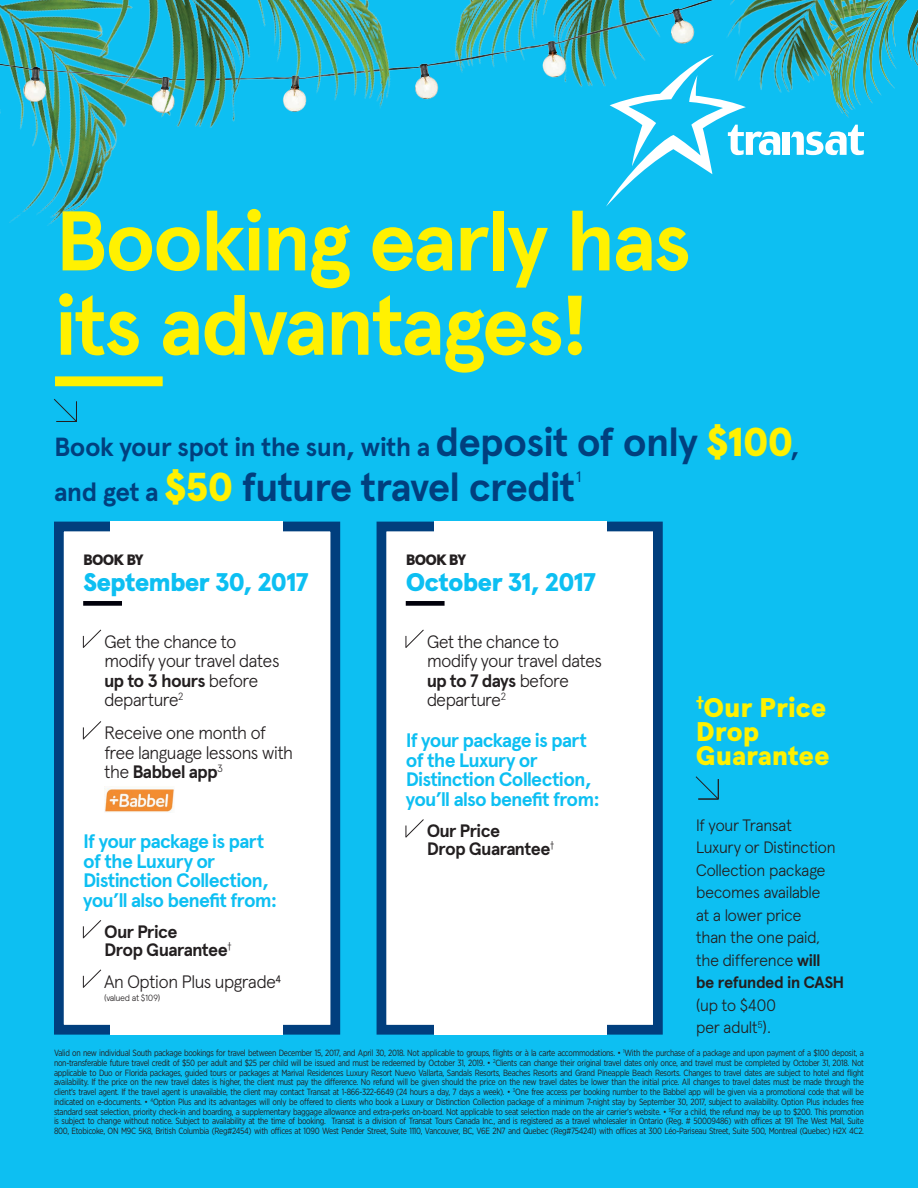
<style>
.page{position:relative;width:918px;height:1188px;background:#0dbff2}
.page>*{position:absolute;margin:0;border:0;box-sizing:border-box;transform-origin:0 0}
.t1{font:700 84.3px/84.3px "Apercu";letter-spacing:-.035em;color:#fff101}
.t2{font:700 40.35px "Apercu";letter-spacing:-.03em;color:#013f7e}
.t3{font:900 27px/24px "Apercu";letter-spacing:-.005em;color:#fff101}
.t4{font:700 26.25px "Apercu";letter-spacing:-.025em;color:#013f7e}
.t5{font:900 25.5px "Apercu";letter-spacing:-.04em;color:#0dbff2}
.t6{font:700 19.5px/19.5px "Apercu";letter-spacing:-.04em;color:#0dbff2}
.t7{font:300 18px/19.5px "Apercu Pro";letter-spacing:-.05em;color:#231f20}
.t8{font:700 18px/18px "Apercu Pro";letter-spacing:-.04em;color:#231f20}
._2016_Texte_courant{font:300 16.5px/22.5px "Apercu Pro";letter-spacing:-.045em;color:#231f20}
.t9{font:15.3px "Apercu";color:#013f7e}
._2016_Texte_tout_inc{font:900 15px "Apercu";letter-spacing:-.055em;color:#231f20}
.t10{font:9px/9.8px "Gotham Narrow";letter-spacing:-.035em;color:#231f20;text-align:justify;scale:.9 1}
.t11{font:300 9px "Apercu Pro";letter-spacing:-.05em;color:#231f20}
.s1{font-size:40.35px}
.s2{font-weight:900;font-size:40.35px;color:#fff101}
.s3{font-size:26.25px}
.s4{font-weight:900;color:#fff101}
.s5{font-weight:700}
</style>
<div class="page">
<svg style="left:695px;top:776px;width:24px;height:24px"></svg>
<div style="left:59px;top:526px;width:276px;height:504px;background:#fff"></div>
<div style="left:83px;top:601px;width:39px;height:5px;background:#00000b"></div>
<svg style="left:83px;top:629px;width:18px;height:19px"></svg>
<svg style="left:83px;top:721px;width:18px;height:18px"></svg>
<img style="left:104px;top:788px;width:70px;height:25px">
<svg style="left:83px;top:920px;width:18px;height:18px"></svg>
<svg style="left:83px;top:969px;width:18px;height:19px"></svg>
<div style="left:54px;top:522px;width:286px;height:513px;border:10px solid #013f7e"></div>
<div style="left:110px;top:1014px;width:173px;height:21px;background:#fff"></div>
<div style="left:110px;top:522px;width:173px;height:20px;background:#fff"></div>
<div style="left:381px;top:526px;width:277px;height:504px;background:#fff"></div>
<div style="left:406px;top:601px;width:39px;height:5px;background:#00000b"></div>
<svg style="left:405px;top:629px;width:19px;height:19px"></svg>
<svg style="left:405px;top:819px;width:19px;height:19px"></svg>
<div style="left:377px;top:522px;width:286px;height:513px;border:10px solid #013f7e"></div>
<div style="left:434px;top:1014px;width:173px;height:21px;background:#fff"></div>
<div style="left:434px;top:522px;width:173px;height:20px;background:#fff"></div>
<img style="left:9px;top:161px;width:83px;height:65px">
<img style="left:0;top:0;width:714px;height:161px">
<img style="left:68px;top:0;width:392px;height:194px">
<svg style="left:54px;top:399px;width:23px;height:23px"></svg>
<div style="left:783px;top:132px;width:7px;height:23px;background:#fff"></div>
<svg style="left:791px;top:125px;width:73px;height:30px"></svg>
<svg style="left:606px;top:55px;width:174px;height:152px"></svg>
<img style="left:835px;top:0;width:83px;height:125px">
<img style="left:718px;top:0;width:150px;height:99px">
<div style="left:55px;top:376px;width:108px;height:10px;background:#fff101"></div>
<p class="t1" style="left:55px;top:199px;width:638px">Booking early has its advantages!</p>
<p class="t4" style="left:54px;top:431px;width:747px">Book your spot in the sun, with a <span class="s1">deposit of only</span> <span class="s2">$100</span>,</p>
<p class="t2" style="left:54px;top:463px;width:523px"><span class="s3">and get a</span> <span class="s4">$50</span> future travel credit</p>
<p class="t9" style="left:576px;top:468px;width:7px">1</p>
<p class="_2016_Texte_tout_inc" style="left:83px;top:551px;width:62px">BOOK BY</p>
<p class="t5" style="left:83px;top:566px;width:227px">September 30, 2017</p>
<p class="t7" style="left:104px;top:630px;width:177px">Get the chance to modify your travel dates <span class="s5">up to 3 hours</span> before departure<sup>2</sup></p>
<p class="t7" style="left:104px;top:722px;width:191px">Receive one month of free language lessons with the <span class="s5">Babbel app</span><sup>3</sup></p>
<p class="t6" style="left:83px;top:832px;width:196px">If your package is part of the Luxury or<br>Distinction Collection, you’ll also benefit from:</p>
<p class="t8" style="left:104px;top:922px;width:129px">Our Price<br>Drop Guarantee<sup>†</sup></p>
<p class="t7" style="left:104px;top:970px;width:179px">An Option Plus upgrade⁴</p>
<p class="t11" style="left:104px;top:991px;width:58px">(valued at $109)</p>
<p class="_2016_Texte_tout_inc" style="left:406px;top:551px;width:62px">BOOK BY</p>
<p class="t5" style="left:406px;top:566px;width:192px">October 31, 2017</p>
<p class="t7" style="left:427px;top:630px;width:177px">Get the chance to modify your travel dates <span class="s5">up to 7 days</span> before departure<sup>2</sup></p>
<p class="t6" style="left:406px;top:731px;width:196px">If your package is part of the Luxury or<br>Distinction Collection, you’ll also benefit from:</p>
<p class="t8" style="left:427px;top:821px;width:129px">Our Price<br>Drop Guarantee<sup>†</sup></p>
<p class="t3" style="left:696px;top:696px;width:135px"><sup>†</sup>Our Price<br>Drop<br>Guarantee</p>
<p class="_2016_Texte_courant" style="left:696px;top:812px;width:150px">If your Transat<br>Luxury or Distinction<br>Collection package becomes available<br>at a lower price<br>than the one paid, the difference <span class="s5">will<br>be refunded in CASH </span>(up to $400<br>per adult<sup>5</sup>).</p>
<p class="t10" style="left:54px;top:1048px;width:902px">Valid on new individual South package bookings for travel between December 15, 2017, and April 30, 2018. Not applicable to groups, flights or à la carte accommodations. • <sup>1</sup>With the purchase of a package and upon payment of a $100 deposit, a non-transferable future travel credit of $50 per adult and $25 per child will be issued and must be redeemed by October 31, 2019. • <sup>2</sup>Clients can change their original travel dates only once, and travel must be completed by October 31, 2018. Not applicable to Duo or Florida packages, guided tours or packages at Marival Residences Luxury Resort Nuevo Vallarta, Sandals Resorts, Beaches Resorts and Grand Pineapple Beach Resorts. Changes to travel dates are subject to hotel and flight availability. If the price on the new travel dates is higher, the client must pay the difference. No refund will be given should the price on the new travel dates be lower than the initial price. All changes to travel dates must be made through the client’s travel agent. If the travel agent is unavailable, the client may contact Transat at 1-866-322-6649 (24 hours a day, 7 days a week). • <sup>3</sup>One free access per booking number to the Babbel app will be given via a promotional code that will be indicated on e-documents. • <sup>4</sup>Option Plus and its advantages will only be offered to clients who book a Luxury or Distinction Collection package of a minimum 7-night stay by September 30, 2017, subject to availability. Option Plus includes free standard seat selection, priority check-in and boarding, a supplementary baggage allowance and extra-perks on-board. Not applicable to seat selection made on the air carrier’s website. • <sup>5</sup>For a child, the refund may be up to $200. This promotion is subject to change without notice. Subject to availability at the time of booking. Transat is a division of Transat Tours Canada Inc., and is registered as a travel wholesaler in Ontario (Reg. # 50009486) with offices at 191 The West Mall, Suite 800, Etobicoke, ON M9C 5K8, British Columbia (Reg#2454) with offices at 1090 West Pender Street, Suite 1110, Vancouver, BC, V6E 2N7 and Quebec (Reg#754241) with offices at 300 Léo-Pariseau Street, Suite 500, Montreal (Quebec) H2X 4C2.</p>
</div>
